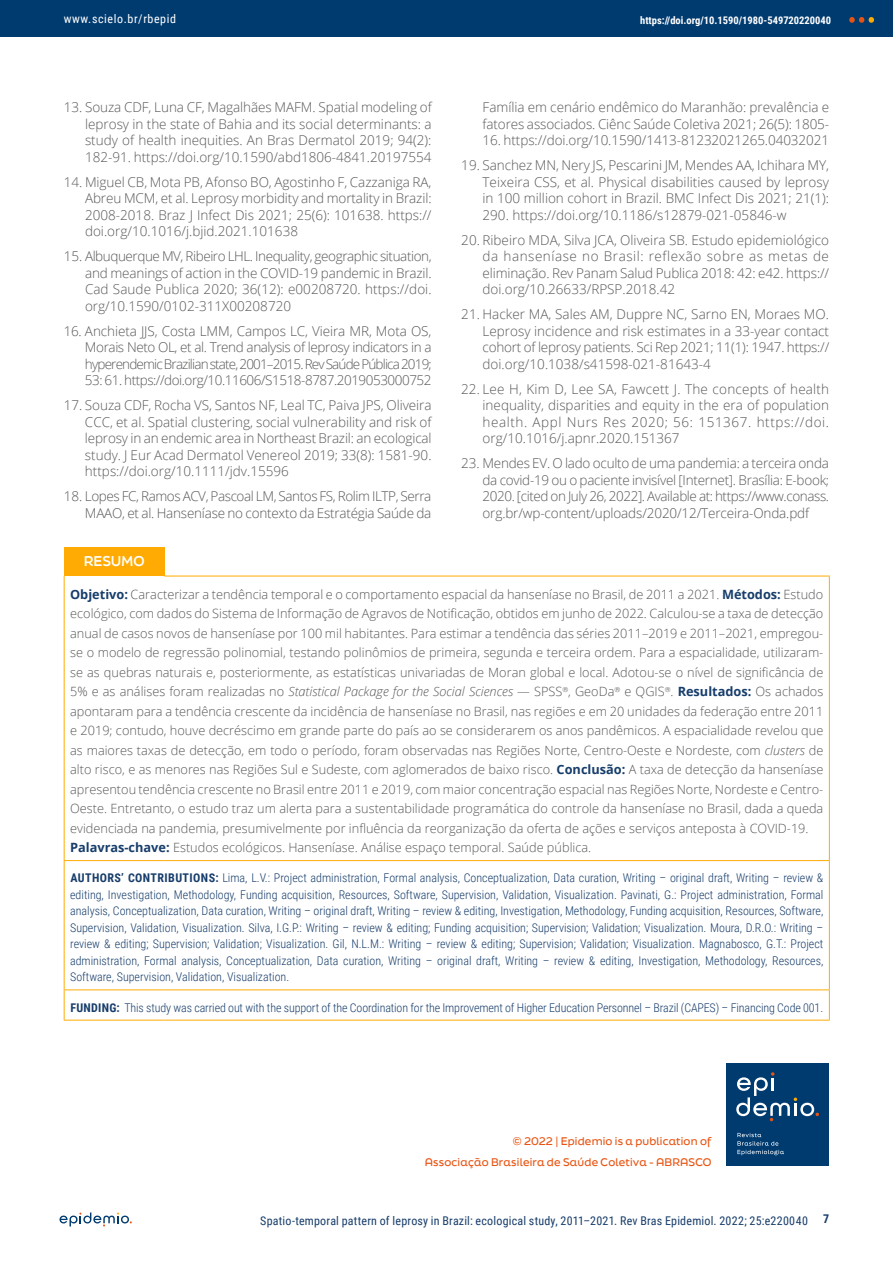
<style>
.page{position:relative;width:893px;height:1263px;background:#fff}
.page>*{position:absolute;margin:0;border:0;box-sizing:border-box;transform-origin:0 0}
.t1{font:300 13.5px/16.5px "Open Sans";color:#575756;text-align:justify}
.t2{font:700 13.5px "Final Six";letter-spacing:-.01em;color:#fff}
.t3{font:300 12.75px/19.5px "Open Sans";color:#575756}
.t4{font:300 12px/16.5px "Roboto Condensed";letter-spacing:-.01em;color:#173d6b;text-align:justify}
.t5{font:12px "Roboto Condensed";letter-spacing:.015em;color:#173d6b}
.t6{font:12px "Roboto Condensed";letter-spacing:.05em;color:#fff}
.t7{font:700 12px "Roboto Condensed";color:#173d6b}
.t8{font:500 10.5px/21px "Final Six";letter-spacing:.015em;color:#e85412;text-align:right}
.t9{font:700 10.5px "Roboto Condensed";color:#fff}
.s1{font-weight:700;color:#173d6b}
.s2{font-style:italic}
.s3{font-weight:700}
</style>
<div class="page">
<div style="left:0;top:0;width:893px;height:36px;background:#003b70"></div>
<svg style="left:849px;top:17px;width:25px;height:6px"></svg>
<svg style="left:60px;top:1212px;width:72px;height:14px"></svg>
<div style="left:64px;top:548px;width:100px;height:28px;background:#ffab03"></div>
<hr style="left:64px;top:576px;width:1px;height:284px;background:#ffab03">
<hr style="left:164px;top:576px;width:666px;height:1px;background:#ffab03">
<hr style="left:829px;top:576px;width:1px;height:284px;background:#ffab03">
<hr style="left:64px;top:861px;width:1px;height:128px;background:#ffab03">
<hr style="left:829px;top:861px;width:1px;height:128px;background:#ffab03">
<hr style="left:64px;top:860px;width:100px;height:1px;background:#ffab03">
<hr style="left:164px;top:860px;width:666px;height:1px;background:#ffab03">
<hr style="left:64px;top:989px;width:100px;height:1px;background:#ffab03">
<hr style="left:164px;top:989px;width:666px;height:1px;background:#ffab03">
<hr style="left:64px;top:990px;width:1px;height:30px;background:#ffab03">
<hr style="left:829px;top:990px;width:1px;height:30px;background:#ffab03">
<hr style="left:64px;top:1020px;width:100px;height:1px;background:#ffab03">
<hr style="left:164px;top:1020px;width:666px;height:1px;background:#ffab03">
<div style="left:726px;top:1063px;width:103px;height:103px;background:#003b70"></div>
<svg style="left:737px;top:1133px;width:47px;height:22px"></svg>
<svg style="left:736px;top:1072px;width:83px;height:49px"></svg>
<p class="t6" style="left:64px;top:10px;width:114px">www.scielo.br/rbepid</p>
<p class="t9" style="left:640px;top:12px;width:192px">https://doi.org/10.1590/1980-549720220040</p>
<p class="t1" style="left:85px;top:99px;width:348px;text-indent:-21px">13. Souza CDF, Luna CF, Magalhães MAFM. Spatial modeling of leprosy in the state of Bahia and its social determinants: a study of health inequities. An Bras Dermatol 2019; 94(2):<br>182-91. https://doi.org/10.1590/abd1806-4841.20197554</p>
<p class="t1" style="left:85px;top:173px;width:348px;text-indent:-21px">14. Miguel CB, Mota PB, Afonso BO, Agostinho F, Cazzaniga RA, Abreu MCM, et al. Leprosy morbidity and mortality in Brazil:<br>2008-2018. Braz J Infect Dis 2021; 25(6): 101638. https:// doi.org/10.1016/j.bjid.2021.101638</p>
<p class="t1" style="left:85px;top:248px;width:348px;text-indent:-21px">15. Albuquerque MV, Ribeiro LHL. Inequality, geographic situation, and meanings of action in the COVID-19 pandemic in Brazil.<br>Cad Saude Publica 2020; 36(12): e00208720. https://doi. org/10.1590/0102-311X00208720</p>
<p class="t1" style="left:85px;top:322px;width:348px;text-indent:-21px">16. Anchieta JJS, Costa LMM, Campos LC, Vieira MR, Mota OS, Morais Neto OL, et al. Trend analysis of leprosy indicators in a hyperendemic Brazilian state, 2001–2015. Rev Saúde Pública 2019; 53: 61. https://doi.org/10.11606/S1518-8787.2019053000752</p>
<p class="t1" style="left:85px;top:397px;width:348px;text-indent:-21px">17. Souza CDF, Rocha VS, Santos NF, Leal TC, Paiva JPS, Oliveira CCC, et al. Spatial clustering, social vulnerability and risk of leprosy in an endemic area in Northeast Brazil: an ecological study. J Eur Acad Dermatol Venereol 2019; 33(8): 1581-90. https://doi.org/10.1111/jdv.15596</p>
<p class="t1" style="left:64px;top:488px;width:369px;text-align:right">18. Lopes FC, Ramos ACV, Pascoal LM, Santos FS, Rolim ILTP, Serra<br>MAAO, et al. Hanseníase no contexto da Estratégia Saúde da</p>
<p class="t1" style="left:483px;top:99px;width:348px">Família em cenário endêmico do Maranhão: prevalência e fatores associados. Ciênc Saúde Coletiva 2021; 26(5): 1805-</p>
<p class="t1" style="left:483px;top:132px;width:348px">16. https://doi.org/10.1590/1413-81232021265.04032021</p>
<p class="t1" style="left:483px;top:157px;width:348px;text-indent:-21px">19. Sanchez MN, Nery JS, Pescarini JM, Mendes AA, Ichihara MY, Teixeira CSS, et al. Physical disabilities caused by leprosy in 100 million cohort in Brazil. BMC Infect Dis 2021; 21(1):<br>290. https://doi.org/10.1186/s12879-021-05846-w</p>
<p class="t1" style="left:483px;top:231px;width:348px;text-indent:-21px">20. Ribeiro MDA, Silva JCA, Oliveira SB. Estudo epidemiológico da hanseníase no Brasil: reflexão sobre as metas de eliminação. Rev Panam Salud Publica 2018: 42: e42. https:// doi.org/10.26633/RPSP.2018.42</p>
<p class="t1" style="left:483px;top:306px;width:348px;text-indent:-21px">21. Hacker MA, Sales AM, Duppre NC, Sarno EN, Moraes MO.<br>Leprosy incidence and risk estimates in a 33-year contact cohort of leprosy patients. Sci Rep 2021; 11(1): 1947. https:// doi.org/10.1038/s41598-021-81643-4</p>
<p class="t1" style="left:482px;top:380px;width:348px;text-indent:-21px">22. Lee H, Kim D, Lee SA, Fawcett J. The concepts of health inequality, disparities and equity in the era of population health. Appl Nurs Res 2020; 56: 151367. https://doi. org/10.1016/j.apnr.2020.151367</p>
<p class="t1" style="left:482px;top:455px;width:348px;text-indent:-21px">23. Mendes EV. O lado oculto de uma pandemia: a terceira onda da covid-19 ou o paciente invisível [Internet]. Brasília: E-book; 2020. [cited on July 26, 2022]. Available at: https://www.conass. org.br/wp-content/uploads/2020/12/Terceira-Onda.pdf</p>
<p class="t2" style="left:84px;top:551px;width:62px">RESUMO</p>
<p class="t3" style="left:70px;top:584px;width:755px"><span class="s1">Objetivo:</span> Caracterizar a tendência temporal e o comportamento espacial da hanseníase no Brasil, de 2011 a 2021. <span class="s1">Métodos:</span> Estudo ecológico, com dados do Sistema de Informação de Agravos de Notificação, obtidos em junho de 2022. Calculou-se a taxa de detecção anual de casos novos de hanseníase por 100 mil habitantes. Para estimar a tendência das séries 2011–2019 e 2011–2021, empregou&shy;se o modelo de regressão polinomial, testando polinômios de primeira, segunda e terceira ordem. Para a espacialidade, utilizaram&shy;se as quebras naturais e, posteriormente, as estatísticas univariadas de Moran global e local. Adotou-se o nível de significância de 5% e as análises foram realizadas no <span class="s2">Statistical Package for the Social Sciences</span> — SPSS , GeoDa e QGIS . <span class="s1">Resultados:</span> Os achados apontaram para a tendência crescente da incidência de hanseníase no Brasil, nas regiões e em 20 unidades da federação entre 2011 e 2019; contudo, houve decréscimo em grande parte do país ao se considerarem os anos pandêmicos. A espacialidade revelou que as maiores taxas de detecção, em todo o período, foram observadas nas Regiões Norte, Centro-Oeste e Nordeste, com <span class="s2">clusters</span> de alto risco, e as menores nas Regiões Sul e Sudeste, com aglomerados de baixo risco. <span class="s1">Conclusão:</span> A taxa de detecção da hanseníase apresentou tendência crescente no Brasil entre 2011 e 2019, com maior concentração espacial nas Regiões Norte, Nordeste e Centro-Oeste. Entretanto, o estudo traz um alerta para a sustentabilidade programática do controle da hanseníase no Brasil, dada a queda evidenciada na pandemia, presumivelmente por influência da reorganização da oferta de ações e serviços anteposta à COVID-19.<br><span class="s1">Palavras-chave:</span> Estudos ecológicos. Hanseníase. Análise espaço temporal. Saúde pública.</p>
<p class="t4" style="left:70px;top:869px;width:755px"><span class="s3">AUTHORS’ CONTRIBUTIONS:</span> Lima, L.V.: Project administration, Formal analysis, Conceptualization, Data curation, Writing – original draft, Writing – review &amp; editing, Investigation, Methodology, Funding acquisition, Resources, Software, Supervision, Validation, Visualization. Pavinati, G.: Project administration, Formal analysis, Conceptualization, Data curation, Writing – original draft, Writing – review &amp; editing, Investigation, Methodology, Funding acquisition, Resources, Software, Supervision, Validation, Visualization. Silva, I.G.P.: Writing – review &amp; editing; Funding acquisition; Supervision; Validation; Visualization. Moura, D.R.O.: Writing – review &amp; editing; Supervision; Validation; Visualization. Gil, N.L.M.: Writing – review &amp; editing; Supervision; Validation; Visualization. Magnabosco, G.T.: Project administration, Formal analysis, Conceptualization, Data curation, Writing – original draft, Writing – review &amp; editing, Investigation, Methodology, Resources, Software, Supervision, Validation, Visualization.</p>
<p class="t4" style="left:70px;top:999px;width:754px"><span class="s3">FUNDING:</span> This study was carried out with the support of the Coordination for the Improvement of Higher Education Personnel – Brazil (CAPES) – Financing Code 001.</p>
<p class="t8" style="left:425px;top:1130px;width:288px">© 2022 | Epidemio is a publication of<br>Associação Brasileira de Saúde Coletiva - ABRASCO</p>
<p class="t5" style="left:260px;top:1212px;width:549px">Spatio-temporal pattern of leprosy in Brazil: ecological study, 2011–2021. Rev Bras Epidemiol. 2022; 25:e220040</p>
<p class="t7" style="left:823px;top:1211px;width:8px">7</p>
</div>
